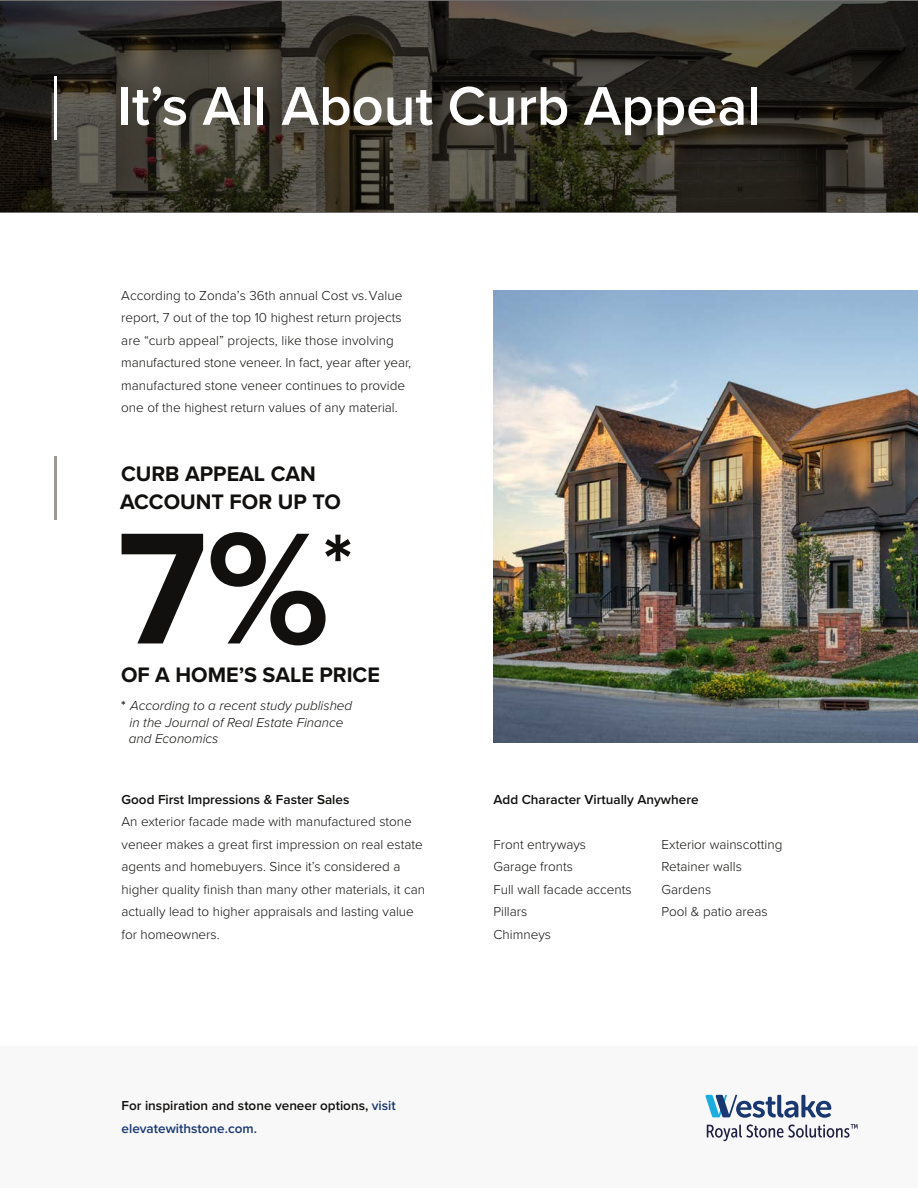
<style>
.page{position:relative;width:918px;height:1188px;background:#fff}
.page>*{position:absolute;margin:0;border:0;box-sizing:border-box;transform-origin:0 0}
.t1{font:700 164.4px "Proxima Nova";color:#11100e}
.t2{font:600 56.55px "Proxima Nova";color:#fff}
.t3{font:700 21.75px/28.5px "Proxima Nova";color:#11100e}
.t4{font:300 13.5px/22.5px "Proxima Nova";color:#11100e}
.t5{font:600 13.5px/22.5px "Proxima Nova";color:#11100e}
.t6{font:italic 300 13.5px/16.5px "Proxima Nova";color:#11100e}
.s1{font-weight:500;font-style:normal}
.s2{color:#193871}
</style>
<div class="page">
<svg style="left:0;top:0;width:918px;height:213px;background:#35332a"></svg>
<hr style="left:54px;top:76px;width:3px;height:63px;background:#fff">
<div style="left:0;top:1046px;width:918px;height:142px;background:#f8f8f9"></div>
<hr style="left:54px;top:456px;width:3px;height:63px;background:#9f9897">
<svg style="left:705px;top:1095px;width:126px;height:23px"></svg>
<svg style="left:707px;top:1124px;width:151px;height:17px"></svg>
<img style="left:493px;top:291px;width:425px;height:452px">
<h2 class="t2" style="left:117px;top:64px;width:645px">It’s All About Curb Appeal</h2>
<p class="t4" style="left:121px;top:283px;width:291px">According to Zonda’s 36th annual Cost vs. Value report, 7 out of the top 10 highest return projects are “curb appeal” projects, like those involving manufactured stone veneer. In fact, year after year, manufactured stone veneer continues to provide one of the highest return values of any material.</p>
<h3 class="t3" style="left:120px;top:459px;width:222px">CURB APPEAL CAN<br>ACCOUNT FOR UP TO</h3>
<h1 class="t1" style="left:118px;top:466px;width:237px">7%<sup>*</sup></h1>
<h3 class="t3" style="left:121px;top:660px;width:260px">OF A HOME’S SALE PRICE</h3>
<p class="t6" style="left:129px;top:697px;width:225px;text-indent:-8px"><span class="s1">*</span> According to a recent study published in the Journal of Real Estate Finance and Economics</p>
<p class="t5" style="left:122px;top:788px;width:229px">Good First Impressions &amp; Faster Sales</p>
<p class="t4" style="left:122px;top:810px;width:305px">An exterior facade made with manufactured stone veneer makes a great first impression on real estate agents and homebuyers. Since it’s considered a higher quality finish than many other materials, it can actually lead to higher appraisals and lasting value for homeowners.</p>
<p class="t5" style="left:122px;top:1094px;width:276px">For inspiration and stone veneer options, <span class="s2">visit elevatewithstone.com.</span></p>
<p class="t5" style="left:493px;top:788px;width:207px">Add Character Virtually Anywhere</p>
<p class="t4" style="left:493px;top:832px;width:140px">Front entryways<br>Garage fronts<br>Full wall facade accents<br>Pillars<br>Chimneys</p>
<p class="t4" style="left:662px;top:832px;width:122px">Exterior wainscotting<br>Retainer walls<br>Gardens<br>Pool &amp; patio areas</p>
</div>
